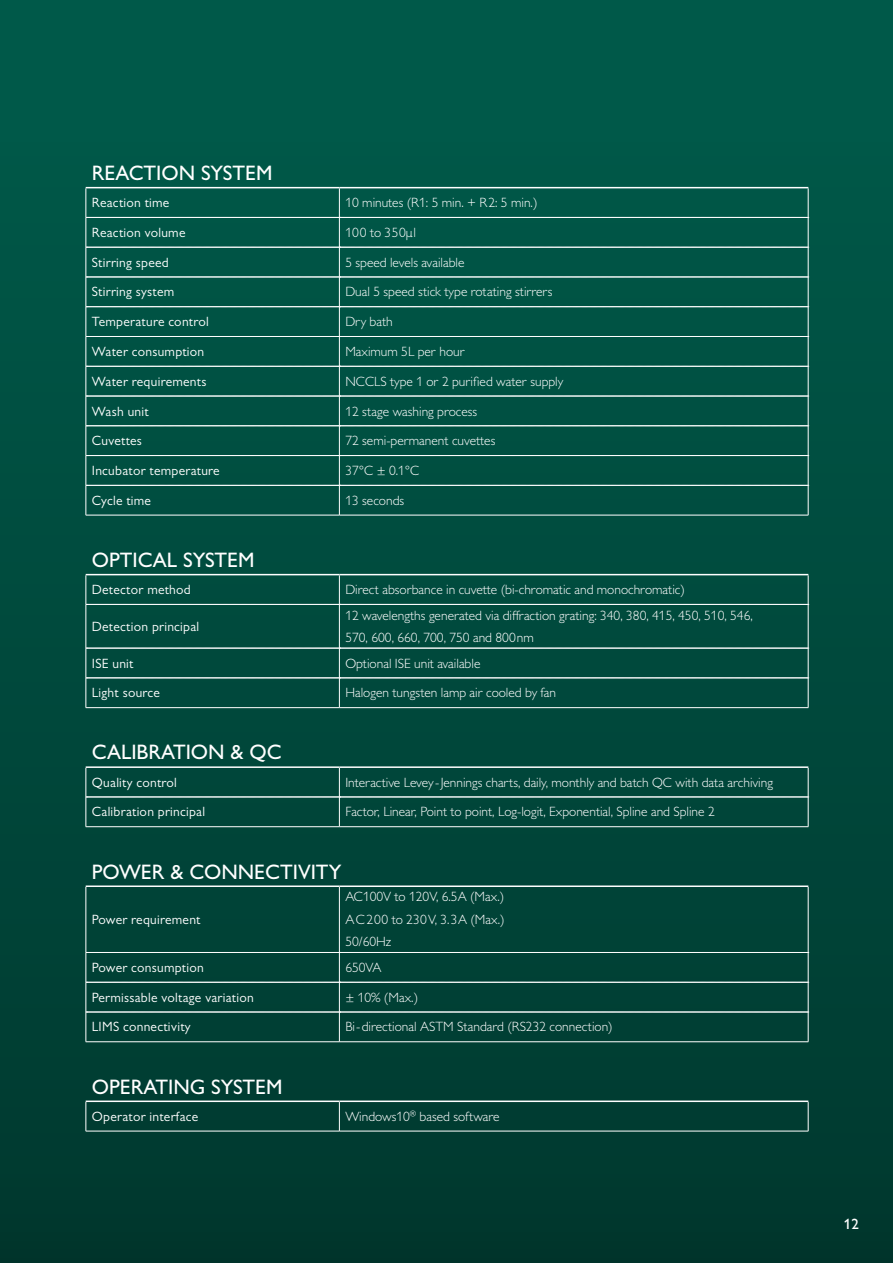
<style>
.page{position:relative;width:893px;height:1263px;background:#fff}
.page>*{position:absolute;margin:0;border:0;box-sizing:border-box;transform-origin:0 0}
.t1{font:500 21px "Gill Sans MT Pro";color:#fff}
.t2{font:500 15px "Gill Sans MT Pro";color:#fff}
.t3{font:300 13.5px "Gill Sans MT Pro";color:#fff}
.t4{font:13.5px "Gill Sans MT Pro";letter-spacing:.02em;color:#fff}
.t5{font:300 13.5px "Gill Sans MT Pro";letter-spacing:.04em;color:#fff}
</style>
<div class="page">
<div style="left:0;top:0;width:893px;height:137px;background:#005949"></div>
<div style="left:0;top:137px;width:893px;height:1126px;background:linear-gradient(to bottom,#015949,#01392f)"></div>
<hr style="left:86px;top:247px;width:1px;height:30px;background:#fff">
<hr style="left:339px;top:247px;width:1px;height:30px;background:#fff">
<hr style="left:808px;top:247px;width:1px;height:30px;background:#fff">
<hr style="left:86px;top:366px;width:1px;height:30px;background:#fff">
<hr style="left:339px;top:366px;width:1px;height:30px;background:#fff">
<hr style="left:808px;top:366px;width:1px;height:30px;background:#fff">
<hr style="left:86px;top:396px;width:1px;height:30px;background:#fff">
<hr style="left:339px;top:396px;width:1px;height:30px;background:#fff">
<hr style="left:808px;top:396px;width:1px;height:30px;background:#fff">
<hr style="left:86px;top:485px;width:1px;height:30px;background:#fff">
<hr style="left:339px;top:485px;width:1px;height:30px;background:#fff">
<hr style="left:808px;top:485px;width:1px;height:30px;background:#fff">
<hr style="left:86px;top:515px;width:253px;height:1px;background:#fff">
<hr style="left:339px;top:515px;width:469px;height:1px;background:#fff">
<svg style="left:86px;top:188px;width:723px;height:60px;background:#0c5d4f"></svg>
<svg style="left:86px;top:277px;width:723px;height:90px;background:#0c5b4d"></svg>
<svg style="left:86px;top:396px;width:723px;height:1px"></svg>
<svg style="left:86px;top:425px;width:723px;height:61px;background:#0f594c"></svg>
<hr style="left:86px;top:604px;width:1px;height:44px;background:#fff">
<hr style="left:339px;top:605px;width:1px;height:43px;background:#fff">
<hr style="left:808px;top:604px;width:1px;height:44px;background:#fff">
<hr style="left:86px;top:648px;width:1px;height:30px;background:#fff">
<hr style="left:339px;top:648px;width:1px;height:30px;background:#fff">
<hr style="left:808px;top:648px;width:1px;height:30px;background:#fff">
<hr style="left:86px;top:707px;width:253px;height:1px;background:#fff">
<hr style="left:339px;top:707px;width:469px;height:1px;background:#fff">
<svg style="left:86px;top:575px;width:723px;height:30px;background:#0d5447"></svg>
<svg style="left:86px;top:648px;width:723px;height:1px"></svg>
<div style="left:86px;top:678px;width:723px;height:29px;background:#00483c"></div>
<hr style="left:86px;top:826px;width:253px;height:1px;background:#fff">
<hr style="left:339px;top:826px;width:469px;height:1px;background:#fff">
<div style="left:86px;top:768px;width:723px;height:58px;background:#004639"></div>
<hr style="left:86px;top:887px;width:1px;height:65px;background:#fff">
<hr style="left:339px;top:887px;width:1px;height:65px;background:#fff">
<hr style="left:808px;top:887px;width:1px;height:65px;background:#fff">
<hr style="left:86px;top:982px;width:1px;height:30px;background:#fff">
<hr style="left:339px;top:982px;width:1px;height:30px;background:#fff">
<hr style="left:808px;top:982px;width:1px;height:30px;background:#fff">
<hr style="left:86px;top:1041px;width:253px;height:1px;background:#fff">
<hr style="left:339px;top:1041px;width:469px;height:1px;background:#fff">
<svg style="left:86px;top:952px;width:723px;height:31px;background:#134f44"></svg>
<div style="left:86px;top:1012px;width:723px;height:29px;background:#003f34"></div>
<svg style="left:86px;top:1102px;width:1px;height:29px"></svg>
<svg style="left:339px;top:1102px;width:1px;height:29px"></svg>
<svg style="left:808px;top:1102px;width:1px;height:29px"></svg>
<hr style="left:86px;top:1131px;width:253px;height:1px;background:#fff">
<hr style="left:339px;top:1131px;width:469px;height:1px;background:#fff">
<hr style="left:86px;top:1100px;width:253px;height:2px;background:#fff">
<hr style="left:339px;top:1100px;width:469px;height:2px;background:#fff">
<hr style="left:86px;top:885px;width:253px;height:2px;background:#fff">
<hr style="left:339px;top:885px;width:469px;height:2px;background:#fff">
<hr style="left:86px;top:766px;width:253px;height:2px;background:#fff">
<hr style="left:339px;top:766px;width:469px;height:2px;background:#fff">
<hr style="left:86px;top:574px;width:253px;height:1px;background:#fff">
<hr style="left:339px;top:574px;width:469px;height:1px;background:#fff">
<hr style="left:86px;top:187px;width:253px;height:1px;background:#fff">
<hr style="left:339px;top:187px;width:469px;height:1px;background:#fff">
<p class="t1" style="left:92px;top:160px;width:182px">REACTION SYSTEM</p>
<p class="t4" style="left:92px;top:195px;width:79px">Reaction time</p>
<p class="t3" style="left:345px;top:194px;width:194px">10 minutes (R1: 5 min. + R2: 5 min.)</p>
<p class="t4" style="left:92px;top:224px;width:95px">Reaction volume</p>
<p class="t5" style="left:345px;top:224px;width:72px">100 to 350µl</p>
<p class="t4" style="left:92px;top:254px;width:78px">Stirring speed</p>
<p class="t3" style="left:345px;top:254px;width:121px">5 speed levels available</p>
<p class="t4" style="left:92px;top:284px;width:84px">Stirring system</p>
<p class="t3" style="left:345px;top:284px;width:208px">Dual 5 speed stick type rotating stirrers</p>
<p class="t4" style="left:92px;top:314px;width:118px">Temperature control</p>
<p class="t3" style="left:345px;top:314px;width:49px">Dry bath</p>
<p class="t4" style="left:92px;top:343px;width:114px">Water consumption</p>
<p class="t3" style="left:345px;top:343px;width:121px">Maximum 5L per hour</p>
<p class="t4" style="left:92px;top:373px;width:116px">Water requirements</p>
<p class="t3" style="left:345px;top:373px;width:219px">NCCLS type 1 or 2 purified water supply</p>
<p class="t4" style="left:92px;top:403px;width:58px">Wash unit</p>
<p class="t3" style="left:345px;top:403px;width:133px">12 stage washing process</p>
<p class="t4" style="left:92px;top:433px;width:52px">Cuvettes</p>
<p class="t3" style="left:345px;top:433px;width:151px">72 semi-permanent cuvettes</p>
<p class="t4" style="left:92px;top:462px;width:129px">Incubator temperature</p>
<p class="t3" style="left:345px;top:462px;width:76px">37°C ± 0.1°C</p>
<p class="t4" style="left:92px;top:492px;width:61px">Cycle time</p>
<p class="t3" style="left:345px;top:492px;width:60px">13 seconds</p>
<p class="t1" style="left:92px;top:547px;width:164px">OPTICAL SYSTEM</p>
<p class="t4" style="left:92px;top:581px;width:100px">Detector method</p>
<p class="t3" style="left:345px;top:581px;width:341px">Direct absorbance in cuvette (bi-chromatic and monochromatic)</p>
<p class="t4" style="left:92px;top:618px;width:109px">Detection principal</p>
<p class="t3" style="left:345px;top:607px;width:409px">12 wavelengths generated via diffraction grating: 340, 380, 415, 450, 510, 546,</p>
<p class="t3" style="left:345px;top:629px;width:190px">570, 600, 660, 700, 750 and 800nm</p>
<p class="t4" style="left:92px;top:655px;width:43px">ISE unit</p>
<p class="t3" style="left:345px;top:655px;width:137px">Optional ISE unit available</p>
<p class="t4" style="left:92px;top:685px;width:70px">Light source</p>
<p class="t3" style="left:345px;top:685px;width:212px">Halogen tungsten lamp air cooled by fan</p>
<p class="t1" style="left:92px;top:740px;width:191px">CALIBRATION &amp; QC</p>
<p class="t4" style="left:92px;top:774px;width:87px">Quality control</p>
<p class="t3" style="left:345px;top:774px;width:429px">Interactive Levey-Jennings charts, daily, monthly and batch QC with data archiving</p>
<p class="t4" style="left:92px;top:804px;width:115px">Calibration principal</p>
<p class="t3" style="left:345px;top:804px;width:371px">Factor, Linear, Point to point, Log-logit, Exponential, Spline and Spline 2</p>
<p class="t1" style="left:92px;top:859px;width:251px">POWER &amp; CONNECTIVITY</p>
<p class="t4" style="left:92px;top:911px;width:110px">Power requirement</p>
<p class="t3" style="left:345px;top:889px;width:160px">AC100V to 120V, 6.5A (Max.)</p>
<p class="t5" style="left:345px;top:911px;width:161px">AC200 to 230V, 3.3A (Max.)</p>
<p class="t3" style="left:345px;top:934px;width:47px">50/60Hz</p>
<p class="t4" style="left:92px;top:959px;width:113px">Power consumption</p>
<p class="t3" style="left:345px;top:959px;width:38px">650VA</p>
<p class="t4" style="left:92px;top:989px;width:163px">Permissable voltage variation</p>
<p class="t3" style="left:345px;top:989px;width:74px">± 10% (Max.)</p>
<p class="t4" style="left:92px;top:1019px;width:100px">LIMS connectivity</p>
<p class="t3" style="left:345px;top:1019px;width:269px">Bi-directional ASTM Standard (RS232 connection)</p>
<p class="t1" style="left:92px;top:1074px;width:192px">OPERATING SYSTEM</p>
<p class="t4" style="left:92px;top:1108px;width:108px">Operator interface</p>
<p class="t3" style="left:345px;top:1108px;width:156px">Windows10<sup>®</sup> based software</p>
<p class="t2" style="left:844px;top:1215px;width:17px">12</p>
</div>
